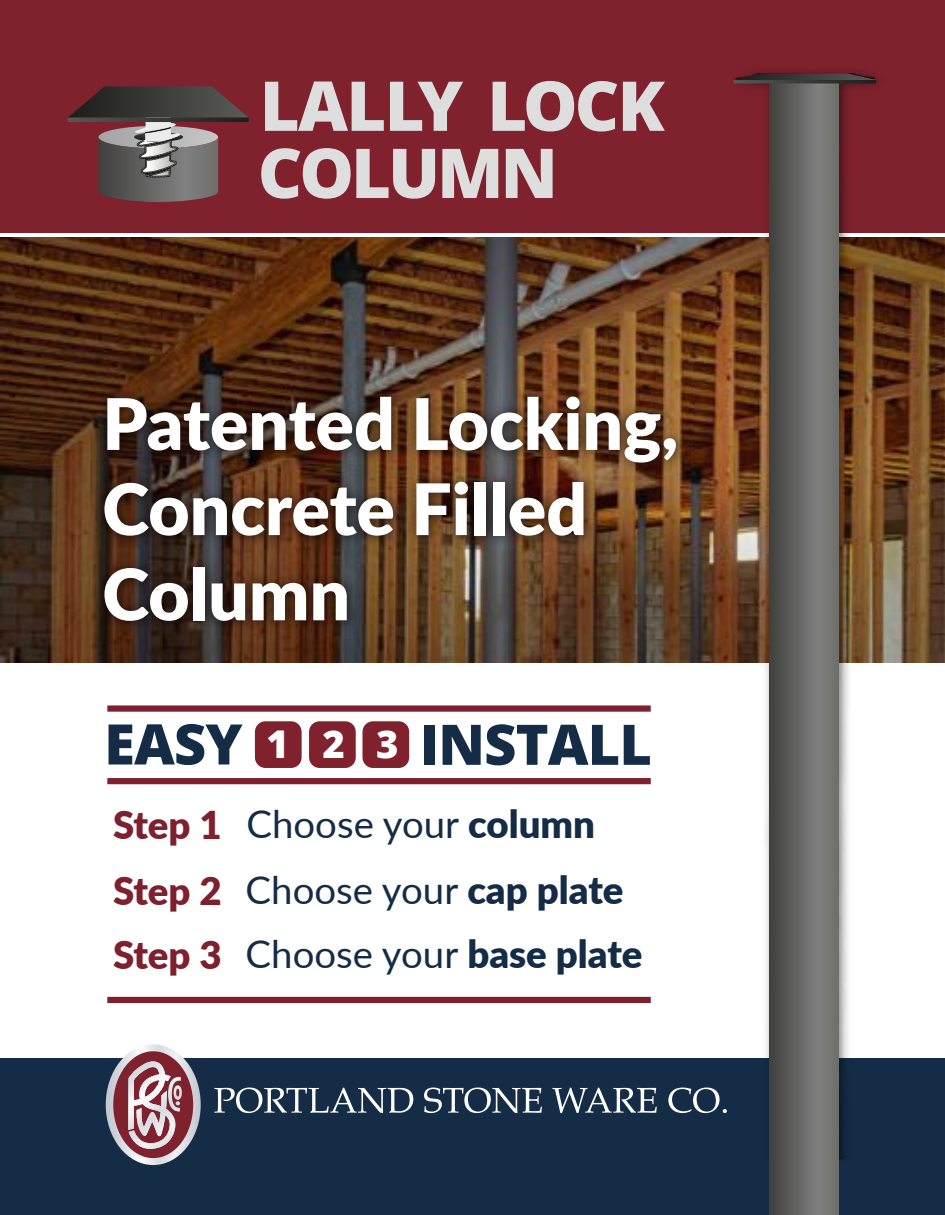
<style>
.page{position:relative;width:945px;height:1215px;background:#fff}
.page>*{position:absolute;margin:0;border:0;box-sizing:border-box;transform-origin:0 0}
.t1{font:900 70.95px/85.2px "Lato";color:#fff}
.t2{font:800 68.85px/67.2px "Open Sans";letter-spacing:-.045em;color:#dedede}
.t3{font:800 55.95px "Open Sans";letter-spacing:-.015em;color:#142c46}
.t4{font:38.4px/64.9px "Lato";color:#142c46}
.t5{font:900 38.4px/64.9px "Lato";letter-spacing:-.005em;color:#7e202d;text-align:justify}
.s1{font-size:38.25px;color:#fff}
.s2{font-weight:900}
</style>
<div class="page">
<img style="left:0;top:238px;width:945px;height:424px">
<div style="left:0;top:0;width:945px;height:233px;background:#7f222d"></div>
<div style="left:1px;top:1058px;width:944px;height:157px;background:#142c46"></div>
<img style="left:709px;top:71px;width:200px;height:1144px">
<svg style="left:68px;top:86px;width:181px;height:116px"></svg>
<svg style="left:68px;top:118px;width:181px;height:4px"></svg>
<div style="left:255px;top:721px;width:47px;height:47px;background:#7f222e;border-radius:11px"></div>
<div style="left:309px;top:721px;width:47px;height:47px;background:#7f222e;border-radius:11px"></div>
<div style="left:363px;top:721px;width:46px;height:47px;background:#7f222e;border-radius:11px"></div>
<div style="left:107px;top:705px;width:544px;height:7px;background:#7e202d"></div>
<div style="left:107px;top:778px;width:544px;height:6px;background:#7e202d"></div>
<div style="left:107px;top:997px;width:544px;height:6px;background:#7e202d"></div>
<svg style="left:214px;top:1088px;width:199px;height:25px"></svg>
<svg style="left:424px;top:1088px;width:118px;height:25px"></svg>
<svg style="left:552px;top:1088px;width:105px;height:25px"></svg>
<svg style="left:668px;top:1088px;width:59px;height:25px"></svg>
<svg style="left:106px;top:1044px;width:95px;height:121px"></svg>
<svg style="left:769px;top:84px;width:69px;height:1131px;background:#666565"></svg>
<svg style="left:733px;top:73px;width:143px;height:7px"></svg>
<svg style="left:733px;top:80px;width:143px;height:4px"></svg>
<img style="left:89px;top:382px;width:605px;height:256px">
<h2 class="t2" style="left:258px;top:71px;width:409px">LALLY LOCK<br>COLUMN</h2>
<h1 class="t1" style="left:102px;top:380px;width:578px">Patented Locking,<br>Concrete Filled<br>Column</h1>
<h3 class="t3" style="left:104px;top:705px;width:549px">EASY <span class="s1">1 2 3</span> INSTALL</h3>
<p class="t5" style="left:113px;top:792px;width:110px">Step 1<br>Step 2<br>Step 3</p>
<p class="t4" style="left:246px;top:791px;width:399px">Choose your <span class="s2">column<br></span>Choose your <span class="s2">cap plate<br></span>Choose your <span class="s2">base plate</span></p>
</div>
